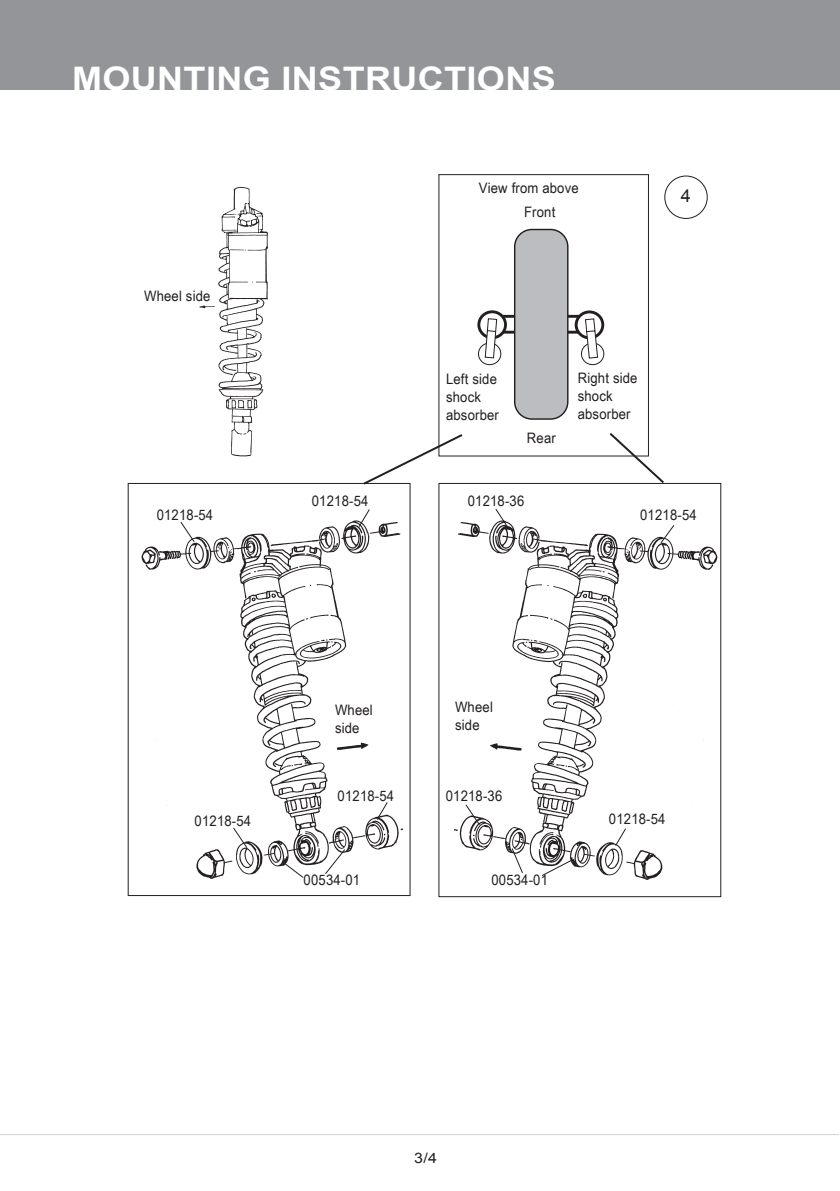
<style>
.page{position:relative;width:840px;height:1191px;background:#fff}
.page>*{position:absolute;margin:0;border:0;box-sizing:border-box;transform-origin:0 0}
._3_Header_Page_heade{font:700 32.4px "Arial";letter-spacing:.01em;color:#fff;scale:1.11 1}
._10_Figure_no{font:18px "Arial";color:#231f20}
._11_Figure_Text{font:14.4px/18px "Arial Narrow";letter-spacing:.01em;color:#231f20;scale:1.11 1}
.t1{font:14.4px "Arial";color:#231f20;scale:1.11 1}
</style>
<div class="page">
<div style="left:0;top:0;width:839px;height:90px;background:#939598"></div>
<hr style="left:0;top:1134px;width:838px;height:1px;background:#d1d2d4">
<img style="left:141px;top:520px;width:261px;height:359px">
<img style="left:454px;top:522px;width:264px;height:358px">
<img style="left:199px;top:186px;width:70px;height:271px">
<svg style="left:179px;top:521px;width:16px;height:22px"></svg>
<svg style="left:358px;top:509px;width:12px;height:18px"></svg>
<div style="left:514px;top:229px;width:53px;height:190px;background:#bcbdc0;border-radius:17px"></div>
<div style="left:513px;top:229px;width:55px;height:191px;border:1px solid #231f20;border-radius:17px"></div>
<svg style="left:477px;top:309px;width:127px;height:56px"></svg>
<svg style="left:232px;top:827px;width:16px;height:22px"></svg>
<svg style="left:376px;top:801px;width:12px;height:19px"></svg>
<svg style="left:284px;top:862px;width:20px;height:16px"></svg>
<svg style="left:324px;top:848px;width:22px;height:27px"></svg>
<div style="left:438px;top:483px;width:282px;height:414px;border:1px solid #231f20"></div>
<svg style="left:659px;top:524px;width:15px;height:20px"></svg>
<svg style="left:494px;top:508px;width:13px;height:18px"></svg>
<svg style="left:510px;top:847px;width:13px;height:27px"></svg>
<svg style="left:540px;top:858px;width:34px;height:18px"></svg>
<svg style="left:464px;top:803px;width:16px;height:22px"></svg>
<svg style="left:614px;top:827px;width:12px;height:19px"></svg>
<svg style="left:361px;top:432px;width:103px;height:54px"></svg>
<svg style="left:607px;top:431px;width:58px;height:54px"></svg>
<div style="left:664px;top:175px;width:43px;height:44px;border:1px solid #231f20;border-radius:50%"></div>
<p class="_3_Header_Page_heade" style="left:72px;top:57px;width:437px">MOUNTING INSTRUCTIONS</p>
<p class="_11_Figure_Text" style="left:478px;top:178px;width:91px">View from above</p>
<p class="_11_Figure_Text" style="left:144px;top:287px;width:61px">Wheel side</p>
<p class="_11_Figure_Text" style="left:311px;top:491px;width:52px">01218-54</p>
<p class="_11_Figure_Text" style="left:524px;top:202px;width:30px">Front</p>
<p class="_11_Figure_Text" style="left:446px;top:369px;width:49px">Left side shock absorber</p>
<p class="_11_Figure_Text" style="left:526px;top:428px;width:28px">Rear</p>
<p class="_11_Figure_Text" style="left:467px;top:492px;width:52px">01218-36</p>
<p class="_11_Figure_Text" style="left:577px;top:368px;width:55px">Right side shock absorber</p>
<p class="_10_Figure_no" style="left:680px;top:184px;width:12px">4</p>
<p class="_11_Figure_Text" style="left:157px;top:505px;width:52px">01218-54</p>
<p class="_11_Figure_Text" style="left:639px;top:505px;width:52px">01218-54</p>
<p class="_11_Figure_Text" style="left:194px;top:811px;width:52px">01218-54</p>
<p class="_11_Figure_Text" style="left:335px;top:700px;width:36px">Wheel side</p>
<p class="_11_Figure_Text" style="left:455px;top:697px;width:36px">Wheel side</p>
<p class="_11_Figure_Text" style="left:337px;top:786px;width:52px">01218-54</p>
<p class="_11_Figure_Text" style="left:445px;top:786px;width:52px">01218-36</p>
<p class="_11_Figure_Text" style="left:303px;top:870px;width:52px">00534-01</p>
<p class="_11_Figure_Text" style="left:491px;top:871px;width:52px">00534-01</p>
<p class="_11_Figure_Text" style="left:608px;top:809px;width:52px">01218-54</p>
<p class="t1" style="left:414px;top:1148px;width:22px">3/4</p>
</div>
